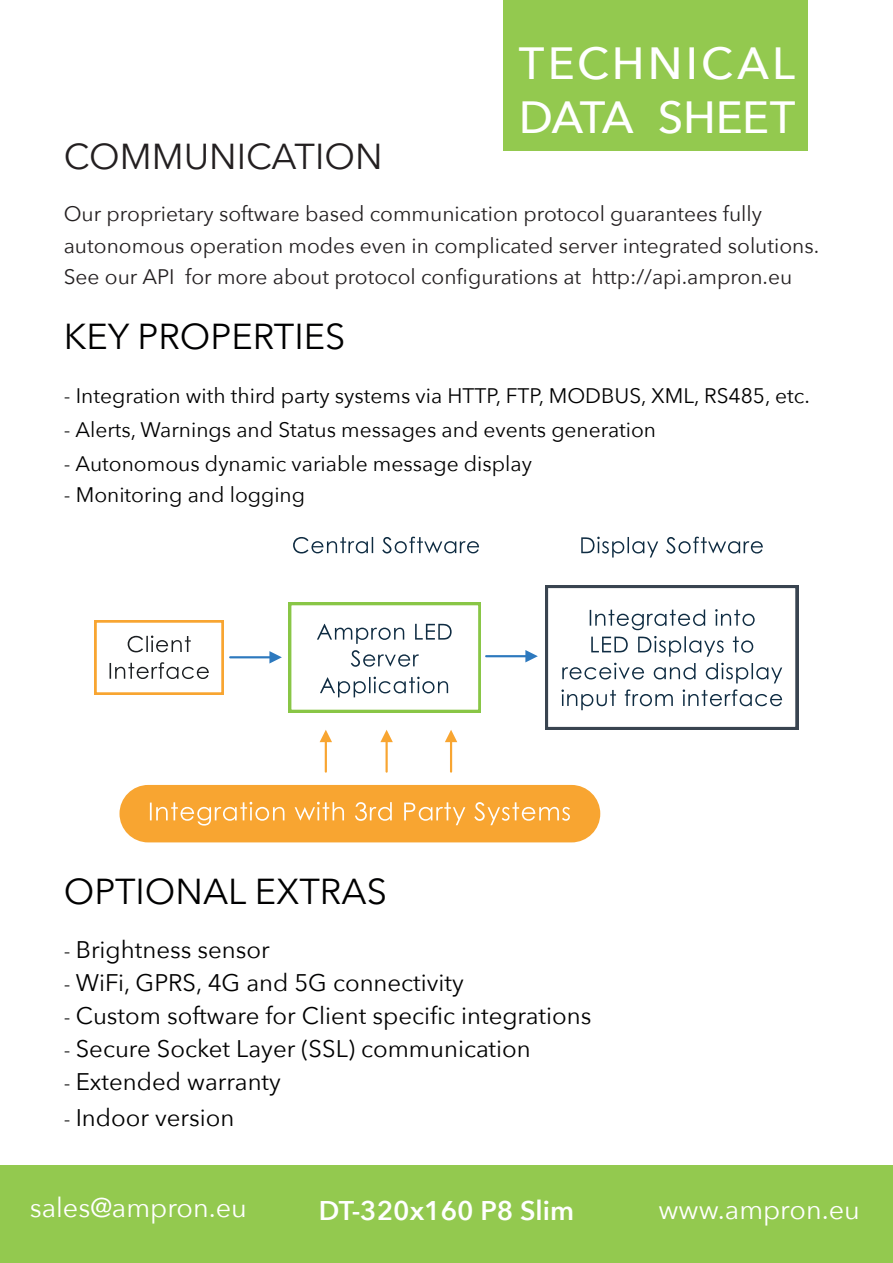
<style>
.page{position:relative;width:893px;height:1263px;background:#fff}
.page>*{position:absolute;margin:0;border:0;box-sizing:border-box;transform-origin:0 0}
.t1{font:500 45px/54px "Avenir Next";letter-spacing:.05em;color:#fff}
.t2{font:36px "Avenir Next";color:#000001}
.t3{font:36px "Avenir Next";color:#231f20}
.t4{font:27px "Avenir Next";color:#fff}
.t5{font:600 27px "Avenir Next";color:#fff}
.t6{font:24px "Avenir Next";color:#000001}
.t7{font:21px/31.5px "Avenir Next";color:#231f20}
.t8{font:21px "Avenir Next";color:#000001}
.s1{font-size:21px}
</style>
<div class="page">
<div style="left:0;top:1166px;width:893px;height:97px;background:#93c94f"></div>
<div style="left:503px;top:0;width:305px;height:151px;background:#93c94f"></div>
<svg style="left:95px;top:621px;width:128px;height:73px"></svg>
<svg style="left:545px;top:585px;width:253px;height:145px"></svg>
<svg style="left:293px;top:537px;width:186px;height:16px"></svg>
<svg style="left:581px;top:537px;width:182px;height:17px"></svg>
<svg style="left:119px;top:785px;width:481px;height:57px;background:#f8ac42"></svg>
<svg style="left:229px;top:651px;width:53px;height:12px"></svg>
<svg style="left:289px;top:602px;width:249px;height:110px"></svg>
<svg style="left:320px;top:730px;width:12px;height:43px"></svg>
<svg style="left:380px;top:730px;width:13px;height:43px"></svg>
<svg style="left:445px;top:730px;width:12px;height:43px"></svg>
<h1 class="t1" style="left:519px;top:37px;width:278px">TECHNICAL<br>DATA SHEET</h1>
<h2 class="t3" style="left:64px;top:142px;width:320px">COMMUNICATION</h2>
<p class="t7" style="left:64px;top:200px;width:757px">Our proprietary software based communication protocol guarantees fully autonomous operation modes even in complicated server integrated solutions.<br>See our API for more about protocol conigurations at http://api.ampron.eu</p>
<h2 class="t2" style="left:64px;top:322px;width:283px">KEY PROPERTIES</h2>
<p class="t8" style="left:64px;top:378px;width:748px">- Integration with third party systems via HTTP, FTP, MODBUS, XML, RS485, etc.</p>
<p class="t8" style="left:64px;top:412px;width:594px">- Alerts, Warnings and Status messages and events generation</p>
<p class="t8" style="left:64px;top:445px;width:470px">- Autonomous dynamic variable message display</p>
<p class="t8" style="left:64px;top:477px;width:243px">- Monitoring and logging</p>
<h2 class="t2" style="left:64px;top:861px;width:325px">OPTIONAL EXTRAS</h2>
<p class="t6" style="left:64px;top:929px;width:207px"><span class="s1">-</span> Brightness sensor</p>
<p class="t6" style="left:64px;top:962px;width:402px"><span class="s1">-</span> WiFi, GPRS, 4G and 5G connectivity</p>
<p class="t6" style="left:64px;top:995px;width:529px"><span class="s1">-</span> Custom software for Client speciic integrations</p>
<p class="t6" style="left:64px;top:1038px;width:469px"><span class="s1">-</span> Secure Socket Layer (SSL) communication</p>
<p class="t6" style="left:64px;top:1071px;width:219px"><span class="s1">-</span> Extended warranty</p>
<p class="t6" style="left:64px;top:1107px;width:172px"><span class="s1">-</span> Indoor version</p>
<p class="t4" style="left:30px;top:1196px;width:219px">sales@ampron.eu</p>
<p class="t5" style="left:319px;top:1195px;width:257px">DT-320x160 P8 Slim</p>
<p class="t4" style="left:658px;top:1199px;width:203px">www.ampron.eu</p>
</div>
